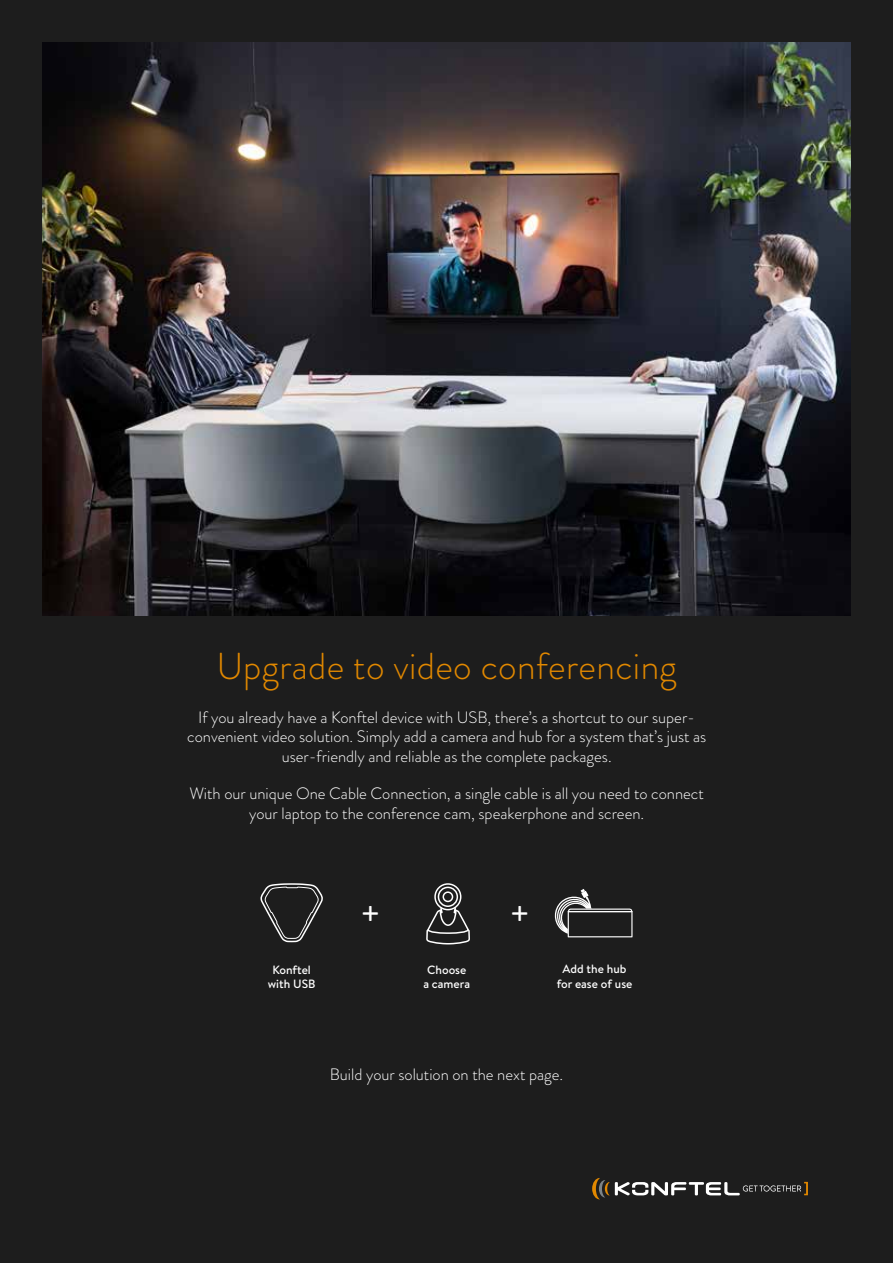
<style>
.page{position:relative;width:893px;height:1263px;background:#1d1d1d}
.page>*{position:absolute;margin:0;border:0;box-sizing:border-box;transform-origin:0 0}
.t1{font:300 37.5px "Brandon Grotesque";letter-spacing:.01em;color:#e18800}
.t2{font:36px "Brandon Grotesque";color:#fff}
.t3{font:300 16.5px/19.8px "Brandon Grotesque";color:#fff;text-align:center}
.t4{font:500 12px/14.4px "Brandon Text";color:#fff;text-align:center}
</style>
<div class="page">
<img style="left:43px;top:43px;width:807px;height:572px">
<svg style="left:592px;top:1178px;width:216px;height:21px"></svg>
<svg style="left:426px;top:883px;width:44px;height:62px"></svg>
<svg style="left:554px;top:889px;width:79px;height:48px"></svg>
<svg style="left:260px;top:883px;width:63px;height:60px"></svg>
<h1 class="t1" style="left:216px;top:640px;width:462px">Upgrade to video conferencing</h1>
<p class="t3" style="left:187px;top:707px;width:521px">If you already have a Konftel device with USB, there’s a shortcut to our super&shy;convenient video solution. Simply add a camera and hub for a system that’s just as user-friendly and reliable as the complete packages.</p>
<p class="t3" style="left:189px;top:783px;width:516px">With our unique One Cable Connection, a single cable is all you need to connect your laptop to the conference cam, speakerphone and screen.</p>
<h2 class="t2" style="left:361px;top:889px;width:20px">+</h2>
<h2 class="t2" style="left:511px;top:889px;width:20px">+</h2>
<p class="t4" style="left:268px;top:962px;width:49px">Konftel with USB</p>
<p class="t4" style="left:423px;top:962px;width:48px">Choose a camera</p>
<p class="t4" style="left:557px;top:962px;width:77px">Add the hub for ease of use</p>
<p class="t3" style="left:330px;top:1064px;width:235px">Build your solution on the next page.</p>
</div>
